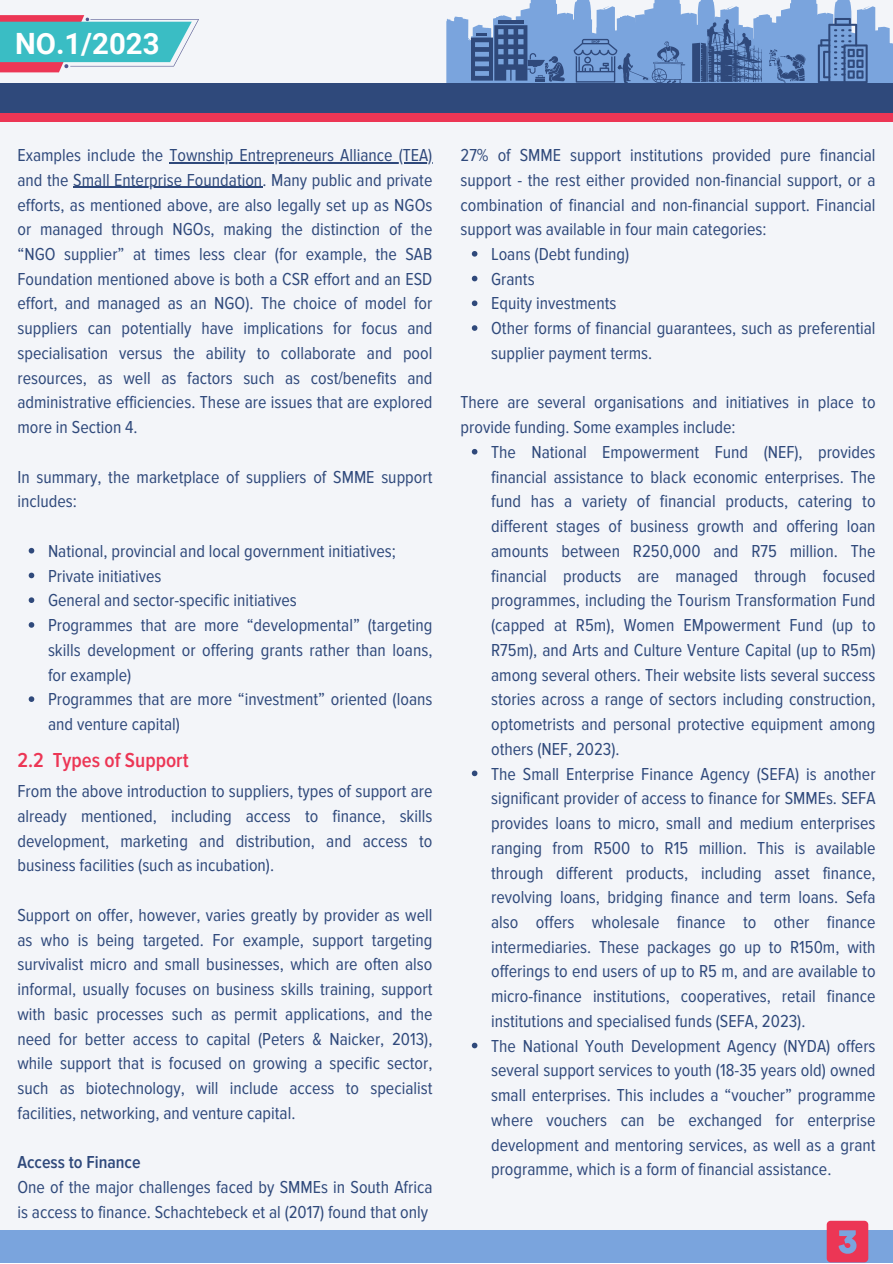
<style>
.page{position:relative;width:893px;height:1264px;background:#fff}
.page>*{position:absolute;margin:0;border:0;box-sizing:border-box;transform-origin:0 0}
.t1{font:700 29.25px "Roboto";color:#fff}
.t2{font:600 21px "Proxima Nova Cond";color:#ec3655}
.t3{font:18px/24.8px "Proxima Nova Cond";color:#2f497b;text-align:justify}
.t4{font:600 18px "Proxima Nova Cond";color:#2f497b}
</style>
<div class="page">
<div style="left:0;top:0;width:892px;height:1262px;background:#f3f5f9"></div>
<div style="left:0;top:89px;width:892px;height:32px;background:#ec3655"></div>
<div style="left:0;top:83px;width:892px;height:29px;background:#2f497b"></div>
<div style="left:0;top:1229px;width:892px;height:33px;background:#7aa4dd"></div>
<svg style="left:446px;top:0;width:446px;height:83px;background:#7c9dcd"></svg>
<svg style="left:826px;top:1220px;width:42px;height:42px;background:#d84e70"></svg>
<svg style="left:29px;top:548px;width:5px;height:5px"></svg>
<svg style="left:29px;top:572px;width:5px;height:6px"></svg>
<svg style="left:29px;top:597px;width:5px;height:6px"></svg>
<svg style="left:29px;top:622px;width:5px;height:5px"></svg>
<svg style="left:29px;top:696px;width:5px;height:6px"></svg>
<hr style="left:169px;top:162px;width:263px;height:1px;background:#2f497b">
<hr style="left:73px;top:187px;width:189px;height:1px;background:#2f497b">
<svg style="left:472px;top:251px;width:5px;height:6px"></svg>
<svg style="left:472px;top:276px;width:5px;height:5px"></svg>
<svg style="left:472px;top:300px;width:5px;height:6px"></svg>
<svg style="left:472px;top:325px;width:5px;height:6px"></svg>
<svg style="left:472px;top:449px;width:5px;height:5px"></svg>
<svg style="left:472px;top:770px;width:5px;height:6px"></svg>
<svg style="left:472px;top:1042px;width:5px;height:6px"></svg>
<svg style="left:0;top:15px;width:199px;height:57px"></svg>
<p class="t1" style="left:15px;top:26px;width:146px">NO.1/2023</p>
<p class="t3" style="left:17px;top:143px;width:416px">Examples include the Township Entrepreneurs Alliance (TEA) and the Small Enterprise Foundation. Many public and private efforts, as mentioned above, are also legally set up as NGOs or managed through NGOs, making the distinction of the “NGO supplier” at times less clear (for example, the SAB Foundation mentioned above is both a CSR effort and an ESD effort, and managed as an NGO). The choice of model for suppliers can potentially have implications for focus and specialisation versus the ability to collaborate and pool resources, as well as factors such as cost/benefits and administrative efficiencies. These are issues that are explored more in Section 4.</p>
<p class="t3" style="left:17px;top:464px;width:416px">In summary, the marketplace of suppliers of SMME support includes:</p>
<p class="t3" style="left:48px;top:539px;width:349px">National, provincial and local government initiatives;</p>
<p class="t3" style="left:48px;top:563px;width:115px">Private initiatives</p>
<p class="t3" style="left:48px;top:588px;width:250px">General and sector-specific initiatives</p>
<p class="t3" style="left:48px;top:613px;width:386px">Programmes that are more “developmental” (targeting skills development or offering grants rather than loans, for example)</p>
<p class="t3" style="left:48px;top:687px;width:386px">Programmes that are more “investment” oriented (loans and venture capital)</p>
<p class="t2" style="left:17px;top:748px;width:173px">2.2 Types of Support</p>
<p class="t3" style="left:17px;top:779px;width:416px">From the above introduction to suppliers, types of support are already mentioned, including access to finance, skills development, marketing and distribution, and access to business facilities (such as incubation).</p>
<p class="t3" style="left:17px;top:902px;width:416px">Support on offer, however, varies greatly by provider as well as who is being targeted. For example, support targeting survivalist micro and small businesses, which are often also informal, usually focuses on business skills training, support with basic processes such as permit applications, and the need for better access to capital (Peters &amp; Naicker, 2013), while support that is focused on growing a specific sector, such as biotechnology, will include access to specialist facilities, networking, and venture capital.</p>
<p class="t4" style="left:17px;top:1151px;width:125px">Access to Finance</p>
<p class="t3" style="left:17px;top:1174px;width:416px">One of the major challenges faced by SMMEs in South Africa is access to finance. Schachtebeck et al (2017) found that only</p>
<p class="t3" style="left:460px;top:143px;width:416px">27% of SMME support institutions provided pure financial support - the rest either provided non-financial support, or a combination of financial and non-financial support. Financial support was available in four main categories:</p>
<p class="t3" style="left:491px;top:242px;width:140px">Loans (Debt funding)</p>
<p class="t3" style="left:491px;top:267px;width:45px">Grants</p>
<p class="t3" style="left:491px;top:291px;width:127px">Equity investments</p>
<p class="t3" style="left:491px;top:316px;width:386px">Other forms of financial guarantees, such as preferential supplier payment terms.</p>
<p class="t3" style="left:460px;top:390px;width:416px">There are several organisations and initiatives in place to provide funding. Some examples include:</p>
<p class="t3" style="left:491px;top:440px;width:386px">The National Empowerment Fund (NEF), provides financial assistance to black economic enterprises. The fund has a variety of financial products, catering to different stages of business growth and offering loan amounts between R250,000 and R75 million. The financial products are managed through focused programmes, including the Tourism Transformation Fund (capped at R5m), Women EMpowerment Fund (up to R75m), and Arts and Culture Venture Capital (up to R5m) among several others. Their website lists several success stories across a range of sectors including construction, optometrists and personal protective equipment among others (NEF, 2023).</p>
<p class="t3" style="left:491px;top:761px;width:386px">The Small Enterprise Finance Agency (SEFA) is another significant provider of access to finance for SMMEs. SEFA provides loans to micro, small and medium enterprises ranging from R500 to R15 million. This is available through different products, including asset finance, revolving loans, bridging finance and term loans. Sefa also offers wholesale finance to other finance intermediaries. These packages go up to R150m, with offerings to end users of up to R5 m, and are available to micro-finance institutions, cooperatives, retail finance institutions and specialised funds (SEFA, 2023).</p>
<p class="t3" style="left:491px;top:1033px;width:386px">The National Youth Development Agency (NYDA) offers several support services to youth (18-35 years old) owned small enterprises. This includes a “voucher” programme where vouchers can be exchanged for enterprise development and mentoring services, as well as a grant programme, which is a form of financial assistance.</p>
</div>
